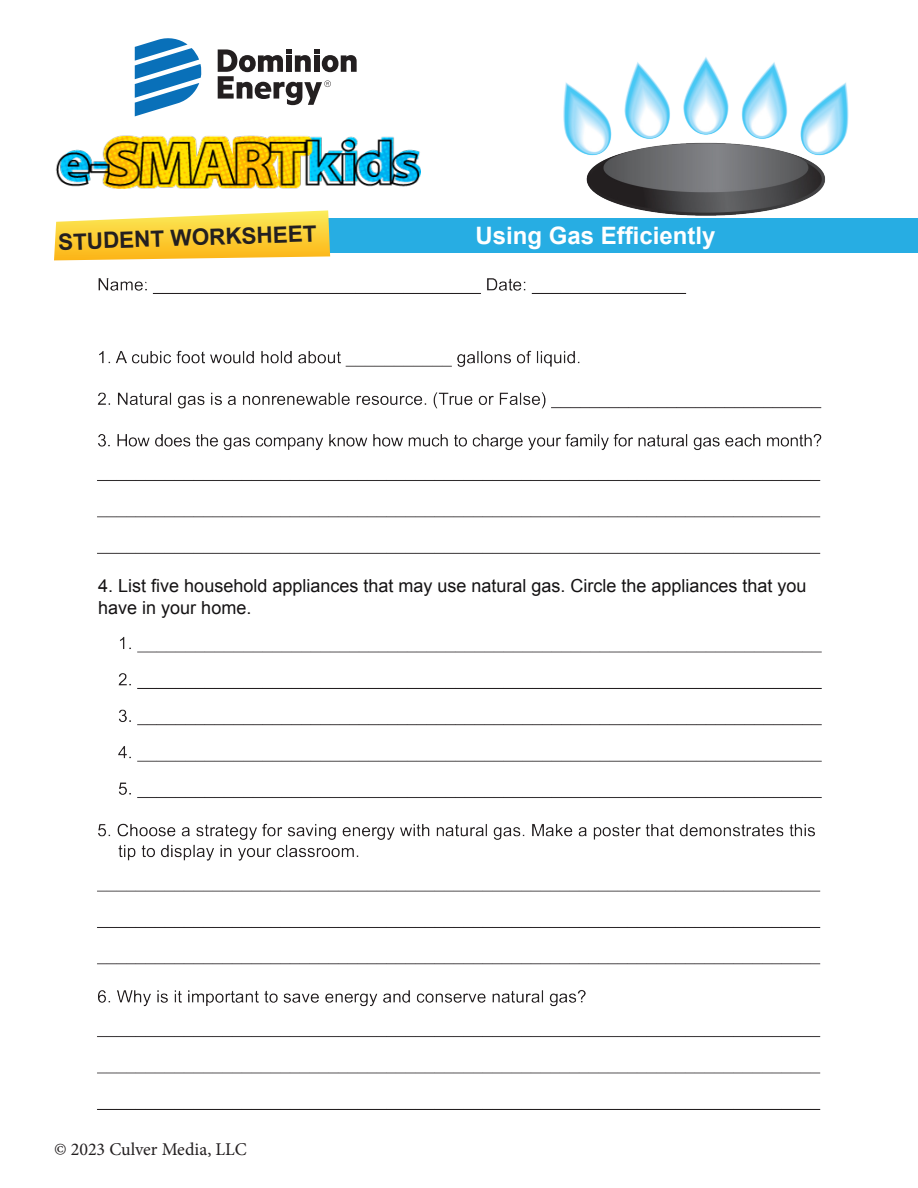
<style>
.page{position:relative;width:918px;height:1188px;background:#fff}
.page>*{position:absolute;margin:0;border:0;box-sizing:border-box;transform-origin:0 0}
.t1{font:700 24px "Arial";color:#fff}
.t2{font:700 22.5px "Arial";color:#231f20}
.t3{font:18px/21.6px "Arial";color:#151314}
.t4{font:18px "Minion Pro";color:#231f20}
</style>
<div class="page">
<img style="left:55px;top:135px;width:365px;height:54px">
<div style="left:282px;top:218px;width:636px;height:35px;background:#27ade3"></div>
<svg style="left:54px;top:210px;width:276px;height:50px"></svg>
<img style="left:563px;top:57px;width:286px;height:159px">
<svg style="left:135px;top:38px;width:67px;height:78px"></svg>
<svg style="left:218px;top:49px;width:139px;height:56px"></svg>
<img style="left:97px;top:278px;width:725px;height:832px">
<div style="left:83px;top:569px;width:785px;height:60px;background:#fff"></div>
<p class="t2" style="left:58px;top:227px;width:260px;rotate:-2deg">STUDENT WORKSHEET</p>
<p class="t1" style="left:476px;top:220px;width:242px">Using Gas Efficiently</p>
<p class="t3" style="left:98px;top:575px;width:710px">4. List five household appliances that may use natural gas. Circle the appliances that you have in your home.</p>
<p class="t4" style="left:54px;top:1137px;width:194px">© 2023 Culver Media, LLC</p>
</div>
